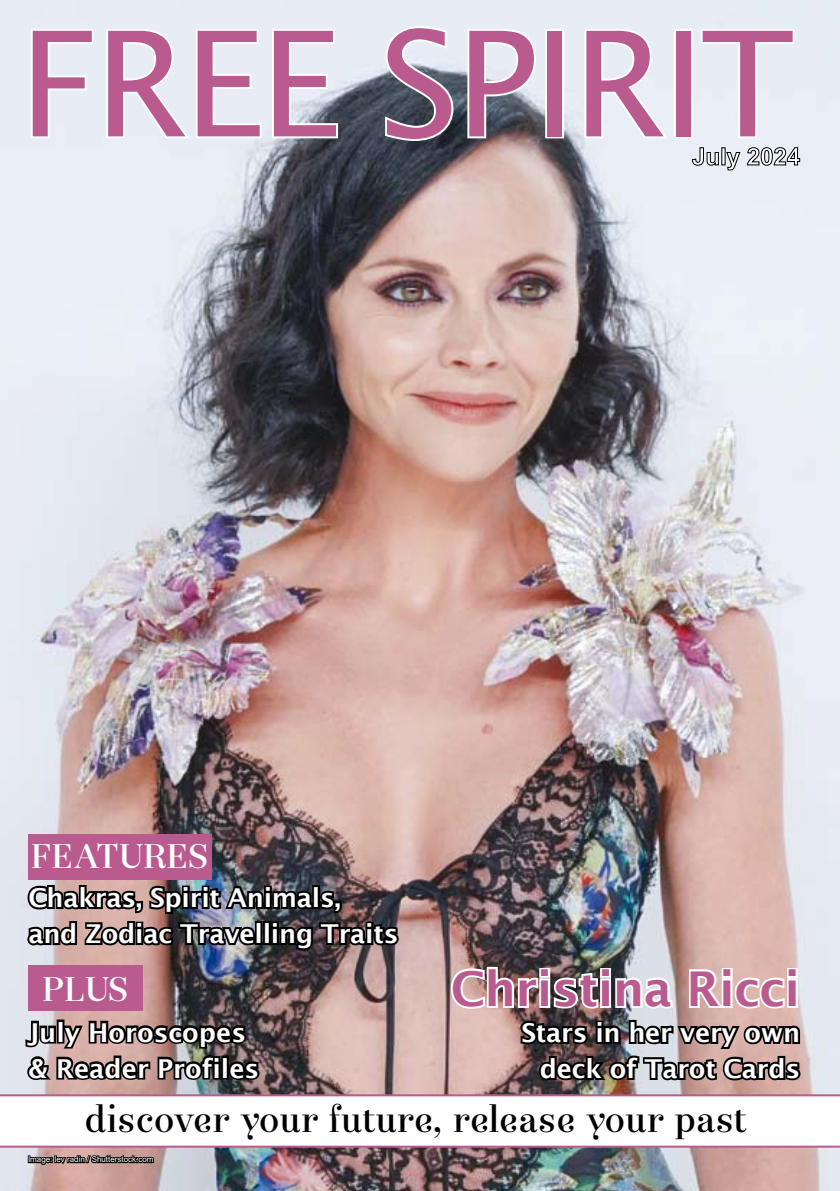
<style>
.page{position:relative;width:840px;height:1191px;background:#fff}
.page>*{position:absolute;margin:0;border:0;box-sizing:border-box;transform-origin:0 0}
.t1{font:146px "Lucida Sans Unicode";letter-spacing:-.02em;color:#ba5b8f}
.t2{font:600 48px "Lucida Sans";letter-spacing:-.01em;color:#ba5b8f}
.t3{font:38px "Narziss Text Medium Drops";letter-spacing:-.01em;color:#000}
.t4{font:34px "Narziss Text Medium Drops";color:#fff}
.t5{font:600 26px/36px "Lucida Sans";letter-spacing:-.01em;color:#fff}
.t6{font:700 24px "Arial";color:#fff}
.t7{font:8px "Arial";color:#fff}
</style>
<div class="page">
<img style="left:0;top:0;width:839px;height:1191px">
<svg style="left:691px;top:147px;width:28px;height:19px"></svg>
<svg style="left:725px;top:147px;width:75px;height:24px;background:#b8bbc2"></svg>
<img style="left:24px;top:883px;width:377px;height:69px">
<img style="left:448px;top:965px;width:226px;height:46px">
<svg style="left:686px;top:966px;width:113px;height:44px"></svg>
<img style="left:517px;top:1017px;width:286px;height:66px">
<svg style="left:0;top:1094px;width:839px;height:53px"></svg>
<div style="left:28px;top:965px;width:115px;height:45px;background:#ba5b8f"></div>
<div style="left:28px;top:834px;width:183px;height:45px;background:#ba5b8f"></div>
<svg style="left:23px;top:1018px;width:239px;height:65px;background:#5a4e4c"></svg>
<svg style="left:28px;top:1153px;width:127px;height:13px;background:#6d5855"></svg>
<svg style="left:29px;top:27px;width:67px;height:113px"></svg>
<svg style="left:104px;top:27px;width:159px;height:113px"></svg>
<svg style="left:270px;top:27px;width:70px;height:113px"></svg>
<svg style="left:383px;top:24px;width:72px;height:119px"></svg>
<svg style="left:465px;top:27px;width:72px;height:113px"></svg>
<div style="left:545px;top:29px;width:19px;height:109px;border:4px solid #fff"></div>
<svg style="left:582px;top:27px;width:89px;height:113px"></svg>
<div style="left:673px;top:29px;width:19px;height:109px;border:4px solid #fff"></div>
<svg style="left:698px;top:27px;width:98px;height:113px"></svg>
<h1 class="t1" style="left:19px;top:-31px;width:775px">FREE SPIRIT</h1>
<h3 class="t4" style="left:31px;top:835px;width:178px">FEATURES</h3>
<p class="t5" style="left:28px;top:879px;width:371px">Chakras, Spirit Animals,<br>and Zodiac Travelling Traits</p>
<p class="t6" style="left:691px;top:140px;width:110px">July 2024</p>
<h2 class="t2" style="left:450px;top:961px;width:351px">Christina Ricci</h2>
<p class="t5" style="left:521px;top:1014px;width:280px;text-align:right">Stars in her very own deck of Tarot Cards</p>
<h3 class="t3" style="left:84px;top:1095px;width:664px">discover your future, release your past</h3>
<h3 class="t4" style="left:42px;top:968px;width:87px">PLUS</h3>
<p class="t5" style="left:28px;top:1014px;width:232px">July Horoscopes &amp; Reader Profiles</p>
<p class="t7" style="left:28px;top:1153px;width:127px">Image: lev radin / Shutterstock.com</p>
</div>
